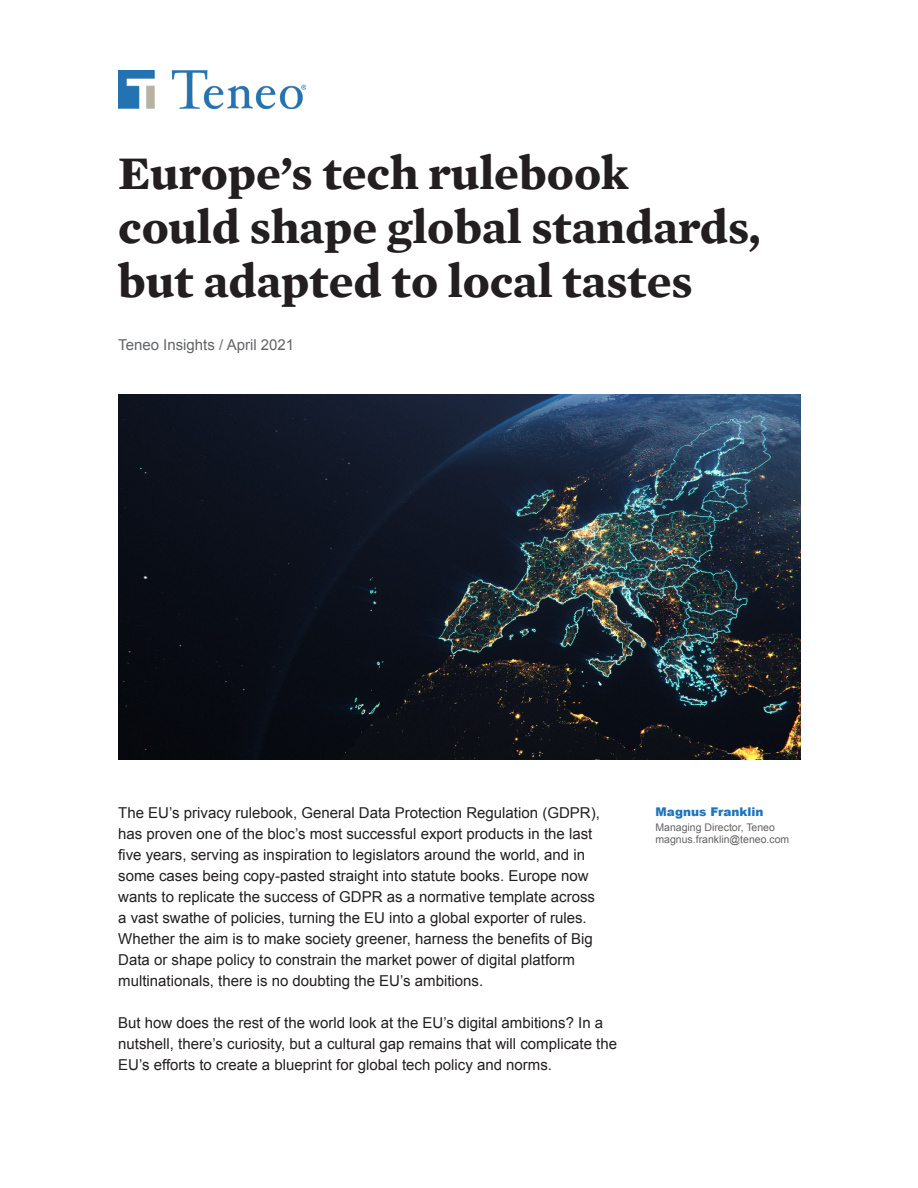
<style>
.page{position:relative;width:918px;height:1188px;background:#fff}
.page>*{position:absolute;margin:0;border:0;box-sizing:border-box;transform-origin:0 0}
.t1{font:700 47.7px "Mercury Text G1";color:#231f20}
.Moderator{font:15px/21px "Arial";color:#231f20}
.Date{font:15px "Arial";color:#626467}
.t2{font:900 12px "Arial";color:#1c75bd}
.Author_Info{font:10.5px "Arial";color:#636366}
</style>
<div class="page">
<img style="left:119px;top:395px;width:681px;height:365px">
<img style="left:118px;top:70px;width:188px;height:38px">
<p class="t1" style="left:118px;top:137px;width:512px">Europe’s tech rulebook</p>
<p class="t1" style="left:118px;top:191px;width:644px">could shape global standards,</p>
<p class="t1" style="left:118px;top:245px;width:576px">but adapted to local tastes</p>
<p class="Date" style="left:118px;top:335px;width:177px">Teneo Insights / April 2021</p>
<p class="Moderator" style="left:118px;top:802px;width:483px">The EU’s privacy rulebook, General Data Protection Regulation (GDPR), has proven one of the bloc’s most successful export products in the last five years, serving as inspiration to legislators around the world, and in some cases being copy-pasted straight into statute books. Europe now wants to replicate the success of GDPR as a normative template across a vast swathe of policies, turning the EU into a global exporter of rules.<br>Whether the aim is to make society greener, harness the benefits of Big Data or shape policy to constrain the market power of digital platform multinationals, there is no doubting the EU’s ambitions.</p>
<p class="Moderator" style="left:118px;top:1012px;width:500px">But how does the rest of the world look at the EU’s digital ambitions? In a nutshell, there’s curiosity, but a cultural gap remains that will complicate the<br>EU’s efforts to create a blueprint for global tech policy and norms.</p>
<p class="t2" style="left:656px;top:803px;width:109px">Magnus Franklin</p>
<p class="Author_Info" style="left:656px;top:820px;width:121px">Managing Director, Teneo</p>
<p class="Author_Info" style="left:656px;top:832px;width:135px">magnus.franklin@teneo.com</p>
</div>
